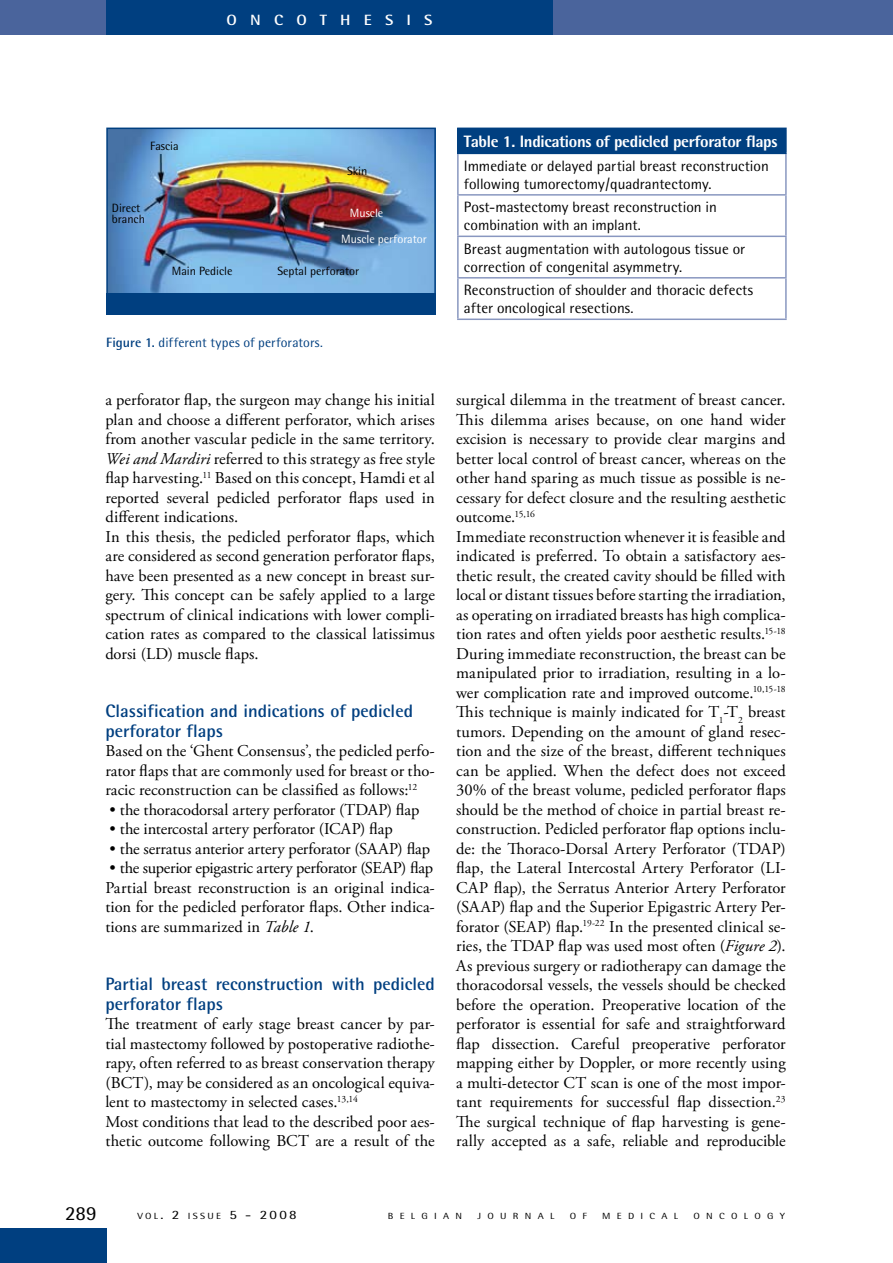
<style>
.page{position:relative;width:893px;height:1263px;background:#fff}
.page>*{position:absolute;margin:0;border:0;box-sizing:border-box;transform-origin:0 0}
.t1{font:19.95px "Rotis Semi Sans";color:#000;scale:1.05 1}
.t2{font:700 18px/19.5px "Rotis Semi Sans";color:#003f80}
.t3{font:16.5px/19.5px "Adobe Garamond Pro";letter-spacing:.005em;color:#000}
.t4{font:800 16.5px "Rotis Semi Sans";letter-spacing:-.02em;color:#fff}
.t5{font:15px/18px "Rotis Semi Sans";color:#000}
.t6{font:700 14.85px "Rotis Semi Sans";letter-spacing:.8em;color:#fff;scale:1.11 1}
.t7{font:13.5px "Rotis Semi Sans";letter-spacing:.005em;color:#003f80}
.t8{font:12px/10.5px "Rotis Semi Sans";color:#000}
.t9{font:12px/25.7px "Rotis Semi Sans";color:#fff}
.t10{font:8.85px "Rotis Semi Sans";letter-spacing:.6em;color:#000;scale:1.18 1}
.t11{font:8.85px "Rotis Semi Sans";letter-spacing:.215em;color:#000;scale:1.18 1}
.s1{font-weight:700}
.s2{font-style:italic}
.s3{font-size:12.75px}
</style>
<div class="page">
<div style="left:0;top:0;width:893px;height:34px;background:#4a649c"></div>
<div style="left:0;top:1229px;width:106px;height:34px;background:#003f80"></div>
<div style="left:106px;top:0;width:447px;height:34px;background:#003f80"></div>
<img style="left:109px;top:131px;width:324px;height:163px">
<div style="left:106px;top:128px;width:330px;height:175px;border:2px solid #003f80"></div>
<div style="left:106px;top:294px;width:330px;height:21px;background:#003f80"></div>
<div style="left:458px;top:128px;width:328px;height:25px;background:#003f80"></div>
<hr style="left:457px;top:154px;width:2px;height:40px;background:#8997c0">
<hr style="left:457px;top:196px;width:2px;height:40px;background:#8997c0">
<hr style="left:457px;top:237px;width:2px;height:40px;background:#8997c0">
<hr style="left:457px;top:279px;width:2px;height:40px;background:#8997c0">
<hr style="left:785px;top:154px;width:2px;height:40px;background:#8997c0">
<hr style="left:785px;top:196px;width:2px;height:40px;background:#8997c0">
<hr style="left:785px;top:237px;width:2px;height:40px;background:#8997c0">
<hr style="left:785px;top:279px;width:2px;height:40px;background:#8997c0">
<hr style="left:457px;top:194px;width:330px;height:2px;background:#8997c0">
<hr style="left:457px;top:236px;width:330px;height:1px;background:#8997c0">
<hr style="left:457px;top:277px;width:330px;height:2px;background:#8997c0">
<hr style="left:457px;top:319px;width:330px;height:1px;background:#8997c0">
<hr style="left:457px;top:128px;width:330px;height:1px;background:#003f80">
<hr style="left:457px;top:129px;width:2px;height:24px;background:#003f80">
<hr style="left:785px;top:129px;width:2px;height:24px;background:#003f80">
<hr style="left:457px;top:153px;width:330px;height:1px;background:#003f80">
<p class="t6" style="left:227px;top:10px;width:158px">onc othesis</p>
<p class="t8" style="left:150px;top:141px;width:30px">Fascia</p>
<p class="t8" style="left:112px;top:203px;width:34px">Direct branch</p>
<p class="t8" style="left:347px;top:165px;width:22px">Skin</p>
<p class="t9" style="left:341px;top:200px;width:87px;text-indent:9px">Muscle<br>Muscle perforator</p>
<p class="t8" style="left:172px;top:265px;width:62px">Main Pedicle</p>
<p class="t8" style="left:277px;top:265px;width:83px">Septal perforator</p>
<p class="t7" style="left:106px;top:334px;width:218px"><span class="s1">Figure 1.</span> different types of perforators.</p>
<p class="t3" style="left:105px;top:391px;width:331px">a perforator flap, the surgeon may change his initial plan and choose a different perforator, which arises from another vascular pedicle in the same territory.<br><span class="s2">Wei and Mardiri</span> referred to this strategy as free style flap harvesting.<sup>11</sup> Based on this concept, Hamdi et al reported several pedicled perforator flaps used in different indications.<br>In this thesis, the pedicled perforator flaps, which are considered as second generation perforator flaps, have been presented as a new concept in breast sur&shy;gery. This concept can be safely applied to a large spectrum of clinical indications with lower compli&shy;cation rates as compared to the classical latissimus dorsi (LD) muscle flaps.</p>
<p class="t2" style="left:105px;top:701px;width:309px">Classification and indications of pedicled perforator flaps</p>
<p class="t3" style="left:105px;top:742px;width:331px;text-align:justify">Based on the ‘Ghent Consensus’, the pedicled perfo&shy;rator flaps that are commonly used for breast or tho&shy;racic reconstruction can be classified as follows:<sup>12</sup></p>
<p class="t3" style="left:110px;top:800px;width:311px">• the thoracodorsal artery perforator (TDAP) flap</p>
<p class="t3" style="left:110px;top:820px;width:285px">• the intercostal artery perforator (ICAP) flap</p>
<p class="t3" style="left:110px;top:839px;width:322px">• the serratus anterior artery perforator (SAAP) flap</p>
<p class="t3" style="left:105px;top:859px;width:331px;text-align:justify">• the superior epigastric artery perforator (SEAP) flap Partial breast reconstruction is an original indica&shy;tion for the pedicled perforator flaps. Other indica&shy;tions are summarized in <span class="s2">Table 1</span>.</p>
<p class="t2" style="left:105px;top:974px;width:331px">Partial breast reconstruction with pedicled perforator flaps</p>
<p class="t3" style="left:105px;top:1015px;width:331px">The treatment of early stage breast cancer by par&shy;tial mastectomy followed by postoperative radiothe&shy;rapy, often referred to as breast conservation therapy (BCT), may be considered as an oncological equiva&shy;lent to mastectomy in selected cases.<sup>13,14<br></sup>Most conditions that lead to the described poor aes&shy;thetic outcome following BCT are a result of the</p>
<p class="t4" style="left:464px;top:131px;width:315px">Table 1. Indications of pedicled perforator flaps</p>
<p class="t5" style="left:464px;top:157px;width:306px">Immediate or delayed partial breast reconstruction following tumorectomy/quadrantectomy.</p>
<p class="t5" style="left:464px;top:198px;width:254px">Post-mastectomy breast reconstruction in combination with an implant.</p>
<p class="t5" style="left:464px;top:240px;width:283px">Breast augmentation with autologous tissue or correction of congenital asymmetry.</p>
<p class="t5" style="left:464px;top:281px;width:291px">Reconstruction of shoulder and thoracic defects after oncological resections.</p>
<p class="t3" style="left:456px;top:391px;width:331px">surgical dilemma in the treatment of breast cancer.<br>This dilemma arises because, on one hand wider excision is necessary to provide clear margins and better local control of breast cancer, whereas on the other hand sparing as much tissue as possible is ne&shy;cessary for defect closure and the resulting aesthetic outcome.<sup>15,16<br></sup>Immediate reconstruction whenever it is feasible and indicated is preferred. To obtain a satisfactory aes&shy;thetic result, the created cavity should be filled with local or distant tissues before starting the irradiation, as operating on irradiated breasts has high complica&shy;tion rates and often yields poor aesthetic results.<sup>15-18<br></sup>During immediate reconstruction, the breast can be manipulated prior to irradiation, resulting in a lo&shy;wer complication rate and improved outcome.<sup>10,15-18<br></sup>This technique is mainly indicated for T<sub>1</sub>-T<sub>2</sub> breast tumors. Depending on the amount of gland resec&shy;tion and the size of the breast, different techniques can be applied. When the defect does not exceed 30% of the breast volume, pedicled perforator flaps should be the method of choice in partial breast re&shy;construction. Pedicled perforator flap options inclu&shy;de: the Thoraco-Dorsal Artery Perforator (TDAP) flap, the Lateral Intercostal Artery Perforator (LI-CAP flap), the Serratus Anterior Artery Perforator (SAAP) flap and the Superior Epigastric Artery Per&shy;forator (SEAP) flap.<sup>19-22</sup> In the presented clinical se&shy;ries, the TDAP flap was used most often (<span class="s2">Figure 2</span>).<br>As previous surgery or radiotherapy can damage the thoracodorsal vessels, the vessels should be checked before the operation. Preoperative location of the perforator is essential for safe and straightforward flap dissection. Careful preoperative perforator mapping either by Doppler, or more recently using a multi-detector CT scan is one of the most impor&shy;tant requirements for successful flap dissection.<sup>23<br></sup>The surgical technique of flap harvesting is gene&shy;rally accepted as a safe, reliable and reproducible</p>
<p class="t1" style="left:65px;top:1201px;width:32px">289</p>
<p class="t11" style="left:138px;top:1210px;width:136px">VOL<span class="s3">. 2</span> ISSUE <span class="s3">5</span> <span class="s3">- 2008</span></p>
<p class="t10" style="left:388px;top:1210px;width:65px">BELGIAN</p>
<p class="t10" style="left:477px;top:1210px;width:67px">JOURNAL</p>
<p class="t10" style="left:570px;top:1210px;width:16px">O F</p>
<p class="t10" style="left:602px;top:1210px;width:66px">MEDICAL</p>
<p class="t10" style="left:694px;top:1210px;width:79px">ONCOLOGY</p>
</div>
